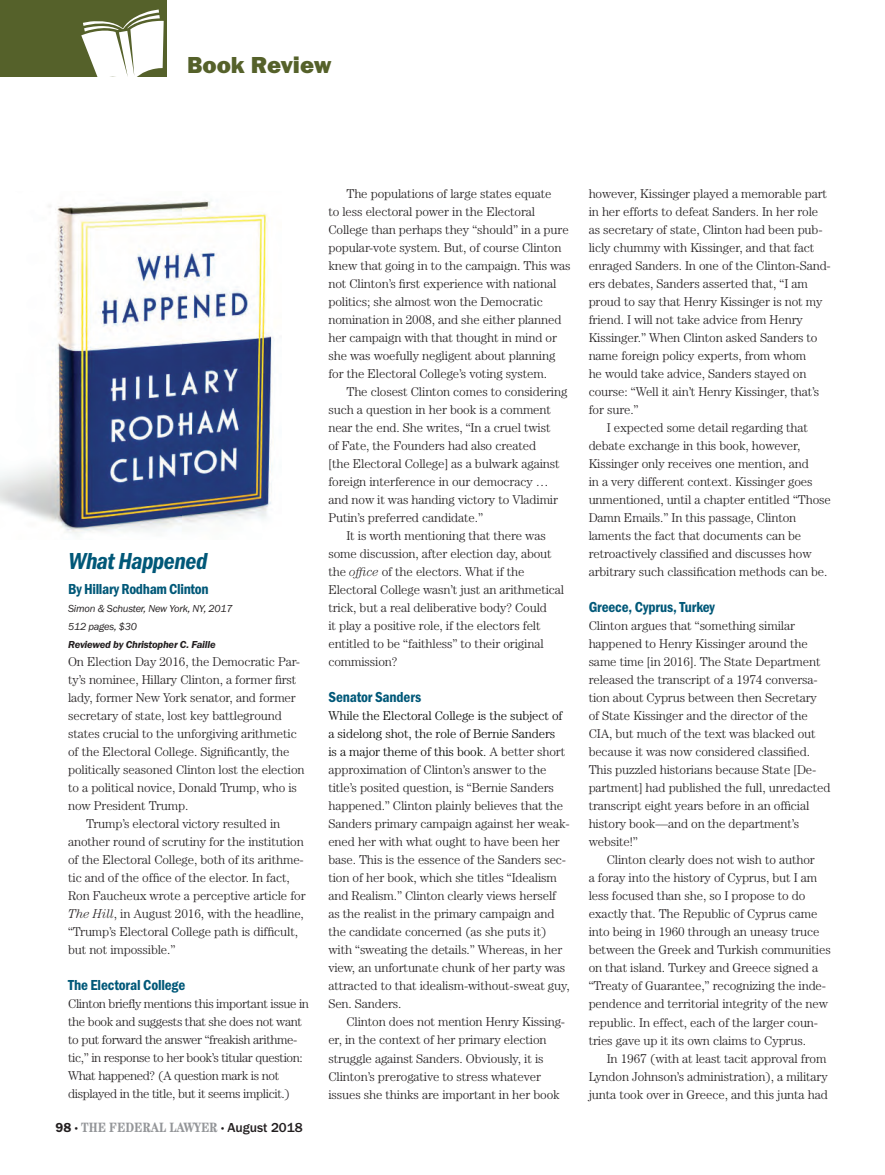
<style>
.page{position:relative;width:885px;height:1175px;background:#fff}
.page>*{position:absolute;margin:0;border:0;box-sizing:border-box;transform-origin:0 0}
.t1{font:24px "Franklin Gothic URW Con Dem Ita";letter-spacing:-.02em;color:#015878}
.t2{font:24px "Franklin Gothic URW Hea";color:#55612a}
.t3{font:15px "Franklin Gothic URW Con Dem";letter-spacing:-.01em;color:#015878}
.t4{font:700 condensed 13.5px "Century Std";color:#939598}
.t5{font:300 12.75px/18px "Century Std";letter-spacing:-.01em;color:#231f20}
.t6{font:300 12.75px/18px "Century Std";letter-spacing:-.03em;color:#231f20}
.t7{font:10.5px/18px "Franklin Gothic URW Boo Ita";letter-spacing:-.02em;color:#231f20}
.t8{font:10.5px "Franklin Gothic URW Dem Ita";letter-spacing:-.02em;color:#231f20}
.s1{font-style:italic}
.s2{font-family:"Franklin Gothic URW Dem";font-weight:400;font-stretch:normal;color:#231f20}
.s3{font-weight:300;font-size:7.5px;color:#231f20}
.s4{font-family:"Franklin Gothic URW";font-weight:500;font-stretch:normal;color:#231f20}
.s5{color:#040503}
</style>
<div class="page">
<div style="left:0;top:0;width:166px;height:76px;background:#55612a"></div>
<svg style="left:81px;top:9px;width:83px;height:68px"></svg>
<img style="left:0;top:200px;width:274px;height:335px">
<h1 class="t2" style="left:187px;top:49px;width:146px">Book Review</h1>
<h1 class="t1" style="left:68px;top:548px;width:141px">What Happened</h1>
<p class="t3" style="left:68px;top:579px;width:142px">By Hillary Rodham Clinton</p>
<p class="t7" style="left:68px;top:599px;width:166px">Simon &amp; Schuster, New York, NY, 2017<br>512 pages, $30</p>
<p class="t8" style="left:68px;top:638px;width:149px">Reviewed by Christopher C. Faille</p>
<p class="t5" style="left:68px;top:652px;width:233px">On Election Day 2016, the Democratic Par-</p>
<p class="t5" style="left:68px;top:670px;width:230px">ty’s nominee, Hillary Clinton, a former first</p>
<p class="t5" style="left:68px;top:688px;width:229px">lady, former New York senator, and former</p>
<p class="t5" style="left:68px;top:706px;width:215px">secretary of state, lost key battleground</p>
<p class="t5" style="left:68px;top:724px;width:230px">states crucial to the unforgiving arithmetic</p>
<p class="t5" style="left:68px;top:742px;width:223px">of the Electoral College. Significantly, the</p>
<p class="t5" style="left:68px;top:760px;width:238px">politically seasoned Clinton lost the election</p>
<p class="t5" style="left:68px;top:778px;width:230px">to a political novice, Donald Trump, who is</p>
<p class="t5" style="left:68px;top:796px;width:122px">now President Trump.</p>
<p class="t5" style="left:86px;top:814px;width:196px">Trump’s electoral victory resulted in</p>
<p class="t5" style="left:68px;top:832px;width:237px">another round of scrutiny for the institution</p>
<p class="t5" style="left:68px;top:851px;width:237px">of the Electoral College, both of its arithme-</p>
<p class="t5" style="left:68px;top:869px;width:223px">tic and of the office of the elector. In fact,</p>
<p class="t5" style="left:68px;top:887px;width:239px">Ron Faucheux wrote a perceptive article for</p>
<p class="t5" style="left:68px;top:905px;width:237px"><span class="s1">The Hill</span>, in August 2016, with the headline,</p>
<p class="t5" style="left:68px;top:923px;width:231px">“Trump’s Electoral College path is difficult,</p>
<p class="t5" style="left:68px;top:941px;width:109px">but not impossible.”</p>
<p class="t3" style="left:68px;top:975px;width:119px">The Electoral College</p>
<p class="t6" style="left:68px;top:994px;width:242px">Clinton briefly mentions this important issue in the book and suggests that she does not want to put forward the answer “freakish arithme&shy;tic,” in response to her book’s titular question:<br>What happened? (A question mark is not displayed in the title, but it seems implicit.)</p>
<p class="t4" style="left:56px;top:1119px;width:248px"><span class="s2">98</span> <span class="s3">•</span> THE FEDERAL LAWYER <span class="s3">•</span> <span class="s4">August 2018</span></p>
<p class="t5" style="left:328px;top:184px;width:244px;text-indent:18px">The populations of large states equate<br>to less electoral power in the Electoral College than perhaps they “should” in a pure popular-vote system. But, of course Clinton knew that going in to the campaign. This was not Clinton’s first experience with national politics; she almost won the Democratic nomination in 2008, and she either planned her campaign with that thought in mind or she was woefully negligent about planning for the Electoral College’s voting system.</p>
<p class="t5" style="left:346px;top:383px;width:222px">The closest Clinton comes to considering</p>
<p class="t5" style="left:328px;top:401px;width:224px">such a question in her book is a comment</p>
<p class="t5" style="left:328px;top:419px;width:224px">near the end. She writes, “In a cruel twist</p>
<p class="t5" style="left:328px;top:437px;width:209px">of Fate, the Founders had also created</p>
<p class="t5" style="left:328px;top:455px;width:233px">[the Electoral College] as a bulwark against</p>
<p class="t5" style="left:328px;top:473px;width:221px">foreign interference in our democracy …</p>
<p class="t5" style="left:328px;top:491px;width:231px">and now it was handing victory to Vladimir</p>
<p class="t5" style="left:328px;top:509px;width:156px">Putin’s preferred candidate.”</p>
<p class="t5" style="left:346px;top:527px;width:201px">It is worth mentioning that there was</p>
<p class="t5" style="left:328px;top:545px;width:225px">some discussion, after election day, about</p>
<p class="t5" style="left:328px;top:563px;width:197px">the <span class="s1">office</span> of the electors. What if the</p>
<p class="t5" style="left:328px;top:581px;width:237px">Electoral College wasn’t just an arithmetical</p>
<p class="t5" style="left:328px;top:599px;width:220px">trick, but a real deliberative body? Could</p>
<p class="t5" style="left:328px;top:617px;width:214px">it play a positive role, if the electors felt</p>
<p class="t5" style="left:328px;top:635px;width:217px">entitled to be “faithless” to their original</p>
<p class="t5" style="left:328px;top:653px;width:71px">commission?</p>
<p class="t3" style="left:328px;top:687px;width:94px">Senator Sanders</p>
<p class="t5" style="left:328px;top:706px;width:243px"><span class="s5">While the Electoral College is the subject of a sidelong shot, the role of Bernie Sanders<br>is a major theme of this book</span>. A better short approximation of Clinton’s answer to the title’s posited question, is “Bernie Sanders happened.” Clinton plainly believes that the Sanders primary campaign against her weak&shy;ened her with what ought to have been her base. This is the essence of the Sanders sec&shy;tion of her book, which she titles “Idealism and Realism.” Clinton clearly views herself as the realist in the primary campaign and the candidate concerned (as she puts it) with “sweating the details.” Whereas, in her view, an unfortunate chunk of her party was attracted to that idealism-without-sweat guy, Sen. Sanders.</p>
<p class="t5" style="left:328px;top:1013px;width:238px;text-indent:18px">Clinton does not mention Henry Kissing&shy;er, in the context of her primary election struggle against Sanders. Obviously, it is Clinton’s prerogative to stress whatever issues she thinks are important in her book</p>
<p class="t5" style="left:588px;top:185px;width:240px">however, Kissinger played a memorable part</p>
<p class="t5" style="left:588px;top:203px;width:231px">in her efforts to defeat Sanders. In her role</p>
<p class="t5" style="left:588px;top:221px;width:235px">as secretary of state, Clinton had been pub-</p>
<p class="t5" style="left:588px;top:239px;width:227px">licly chummy with Kissinger, and that fact</p>
<p class="t5" style="left:588px;top:257px;width:244px">enraged Sanders. In one of the Clinton-Sand-</p>
<p class="t5" style="left:588px;top:275px;width:220px">ers debates, Sanders asserted that, “I am</p>
<p class="t5" style="left:588px;top:293px;width:235px">proud to say that Henry Kissinger is not my</p>
<p class="t5" style="left:588px;top:311px;width:216px">friend. I will not take advice from Henry</p>
<p class="t5" style="left:588px;top:329px;width:230px">Kissinger.” When Clinton asked Sanders to</p>
<p class="t5" style="left:588px;top:347px;width:219px">name foreign policy experts, from whom</p>
<p class="t5" style="left:588px;top:365px;width:219px">he would take advice, Sanders stayed on</p>
<p class="t5" style="left:588px;top:383px;width:232px">course: “Well it ain’t Henry Kissinger, that’s</p>
<p class="t5" style="left:588px;top:401px;width:51px">for sure.”</p>
<p class="t5" style="left:606px;top:419px;width:203px">I expected some detail regarding that</p>
<p class="t5" style="left:588px;top:437px;width:213px">debate exchange in this book, however,</p>
<p class="t5" style="left:588px;top:455px;width:222px">Kissinger only receives one mention, and</p>
<p class="t5" style="left:588px;top:473px;width:225px">in a very different context. Kissinger goes</p>
<p class="t5" style="left:588px;top:491px;width:244px">unmentioned, until a chapter entitled “Those</p>
<p class="t5" style="left:588px;top:509px;width:209px">Damn Emails.” In this passage, Clinton</p>
<p class="t5" style="left:588px;top:527px;width:214px">laments the fact that documents can be</p>
<p class="t5" style="left:588px;top:545px;width:224px">retroactively classified and discusses how</p>
<p class="t5" style="left:588px;top:563px;width:240px">arbitrary such classification methods can be.</p>
<p class="t3" style="left:588px;top:597px;width:128px">Greece, Cyprus, Turkey</p>
<p class="t5" style="left:588px;top:616px;width:243px">Clinton argues that “something similar happened to Henry Kissinger around the same time [in 2016]. The State Department released the transcript of a 1974 conversa&shy;tion about Cyprus between then Secretary of State Kissinger and the director of the CIA, but much of the text was blacked out because it was now considered classified.<br>This puzzled historians because State [De&shy;partment] had published the full, unredacted transcript eight years before in an official history book—and on the department’s website!”</p>
<p class="t5" style="left:588px;top:851px;width:243px;text-indent:18px">Clinton clearly does not wish to author<br>a foray into the history of Cyprus, but I am less focused than she, so I propose to do exactly that. The Republic of Cyprus came into being in 1960 through an uneasy truce between the Greek and Turkish communities on that island. Turkey and Greece signed a “Treaty of Guarantee,” recognizing the inde&shy;pendence and territorial integrity of the new republic. In effect, each of the larger coun&shy;tries gave up it its own claims to Cyprus.</p>
<p class="t5" style="left:588px;top:1049px;width:241px;text-align:justify;text-indent:18px">In 1967 (with at least tacit approval from Lyndon Johnson’s administration), a military junta took over in Greece, and this junta had</p>
</div>
